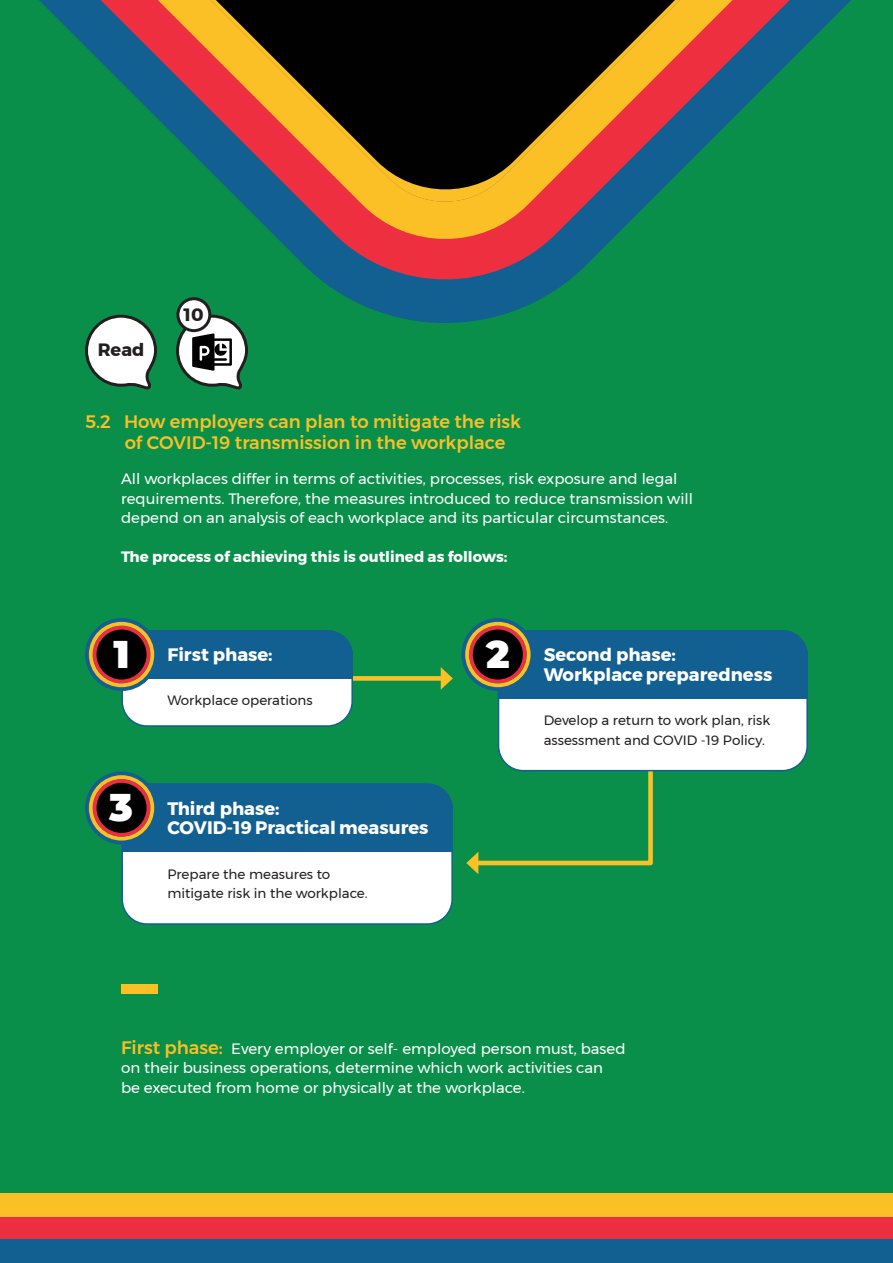
<style>
.page{position:relative;width:893px;height:1263px;background:#0a8f4b}
.page>*{position:absolute;margin:0;border:0;box-sizing:border-box;transform-origin:0 0}
.t1{font:900 38.7px "Montserrat";color:#fff}
.t2{font:700 18px/19.5px "Montserrat";color:#fff}
.t3{font:500 18px/21.6px "Montserrat";color:#fbc026}
.t4{font:700 17.85px "Montserrat";color:#231f20}
.t5{font:15px/19.5px "Montserrat";color:#fff}
.t6{font:700 15px "Montserrat";color:#fff}
.t7{font:13.5px/19.5px "Montserrat";color:#231f20}
.s1{font-weight:500;font-size:18px;color:#fbc026}
</style>
<div class="page">
<div style="left:0;top:1216px;width:893px;height:23px;background:#ed2e40"></div>
<div style="left:0;top:1239px;width:893px;height:24px;background:#125f92"></div>
<div style="left:0;top:1193px;width:893px;height:23px;background:#fbc026"></div>
<svg style="left:85px;top:343px;width:72px;height:47px"></svg>
<div style="left:334px;top:676px;width:111px;height:5px;background:#fbc026"></div>
<svg style="left:441px;top:667px;width:12px;height:23px"></svg>
<svg style="left:466px;top:755px;width:189px;height:119px"></svg>
<div style="left:122px;top:631px;width:230px;height:95px;background:#fff;border-radius:25px"></div>
<div style="left:121px;top:630px;width:232px;height:49px;background:#125f92"></div>
<div style="left:121px;top:630px;width:232px;height:97px;border:2px solid #125f92;border-radius:25px"></div>
<div style="left:93px;top:626px;width:57px;height:57px;background:#010101;border-radius:50%"></div>
<div style="left:93px;top:626px;width:57px;height:57px;border:4px solid #ed2e40;border-radius:50%"></div>
<div style="left:85px;top:618px;width:73px;height:73px;border:8px solid #125f92;border-radius:50%"></div>
<div style="left:89px;top:622px;width:65px;height:65px;border:4px solid #fbc026;border-radius:50%"></div>
<div style="left:498px;top:631px;width:309px;height:140px;background:#fff;border-radius:25px"></div>
<div style="left:498px;top:630px;width:310px;height:68px;background:#125f92"></div>
<div style="left:498px;top:630px;width:310px;height:141px;border:2px solid #125f92;border-radius:25px"></div>
<div style="left:469px;top:626px;width:58px;height:57px;background:#010101;border-radius:50%"></div>
<div style="left:469px;top:626px;width:58px;height:57px;border:4px solid #ed2e40;border-radius:50%"></div>
<div style="left:461px;top:618px;width:73px;height:73px;border:8px solid #125f92;border-radius:50%"></div>
<div style="left:465px;top:622px;width:66px;height:65px;border:4px solid #fbc026;border-radius:50%"></div>
<div style="left:122px;top:784px;width:330px;height:140px;background:#fff;border-radius:25px"></div>
<div style="left:121px;top:783px;width:332px;height:69px;background:#125f92"></div>
<div style="left:121px;top:783px;width:332px;height:142px;border:2px solid #125f92;border-radius:25px"></div>
<div style="left:93px;top:779px;width:57px;height:58px;background:#010101;border-radius:50%"></div>
<div style="left:93px;top:779px;width:57px;height:58px;border:4px solid #ed2e40;border-radius:50%"></div>
<div style="left:85px;top:771px;width:73px;height:73px;border:8px solid #125f92;border-radius:50%"></div>
<div style="left:89px;top:775px;width:65px;height:65px;border:4px solid #fbc026;border-radius:50%"></div>
<div style="left:121px;top:984px;width:37px;height:9px;background:#fbc026"></div>
<svg style="left:86px;top:295px;width:461px;height:48px"></svg>
<svg style="left:289px;top:250px;width:312px;height:45px;fill:#125f92"></svg>
<svg style="left:238px;top:199px;width:414px;height:51px;background:#936a54"></svg>
<svg style="left:39px;top:0;width:812px;height:199px"></svg>
<svg style="left:175px;top:313px;width:75px;height:77px"></svg>
<div style="left:178px;top:299px;width:32px;height:32px;background:#fff;border-radius:50%"></div>
<div style="left:176px;top:297px;width:35px;height:35px;border:3px solid #231f20;border-radius:50%"></div>
<p class="t4" style="left:98px;top:336px;width:48px">Read</p>
<p class="t4" style="left:184px;top:301px;width:21px">10</p>
<p class="t3" style="left:125px;top:410px;width:398px;text-indent:-40px">5.2 How employers can plan to mitigate the risk of COVID-19 transmission in the workplace</p>
<p class="t5" style="left:121px;top:469px;width:573px">All workplaces differ in terms of activities, processes, risk exposure and legal requirements. Therefore, the measures introduced to reduce transmission will depend on an analysis of each workplace and its particular circumstances.</p>
<p class="t6" style="left:121px;top:545px;width:388px">The process of achieving this is outlined as follows:</p>
<p class="t1" style="left:486px;top:625px;width:25px">2</p>
<p class="t1" style="left:113px;top:625px;width:18px">1</p>
<p class="t2" style="left:544px;top:645px;width:230px">Second phase:<br>Workplace preparedness</p>
<p class="t7" style="left:544px;top:710px;width:228px">Develop a return to work plan, risk assessment and COVID -19 Policy.</p>
<p class="t2" style="left:167px;top:645px;width:107px">First phase:</p>
<p class="t7" style="left:167px;top:690px;width:147px">Workplace operations</p>
<p class="t1" style="left:109px;top:778px;width:25px">3</p>
<p class="t2" style="left:167px;top:798px;width:263px">Third phase:<br>COVID-19 Practical measures</p>
<p class="t7" style="left:167px;top:864px;width:202px">Prepare the measures to mitigate risk in the workplace.</p>
<p class="t5" style="left:121px;top:1038px;width:506px"><span class="s1">First phase:</span> Every employer or self- employed person must, based on their business operations, determine which work activities can be executed from home or physically at the workplace.</p>
</div>
